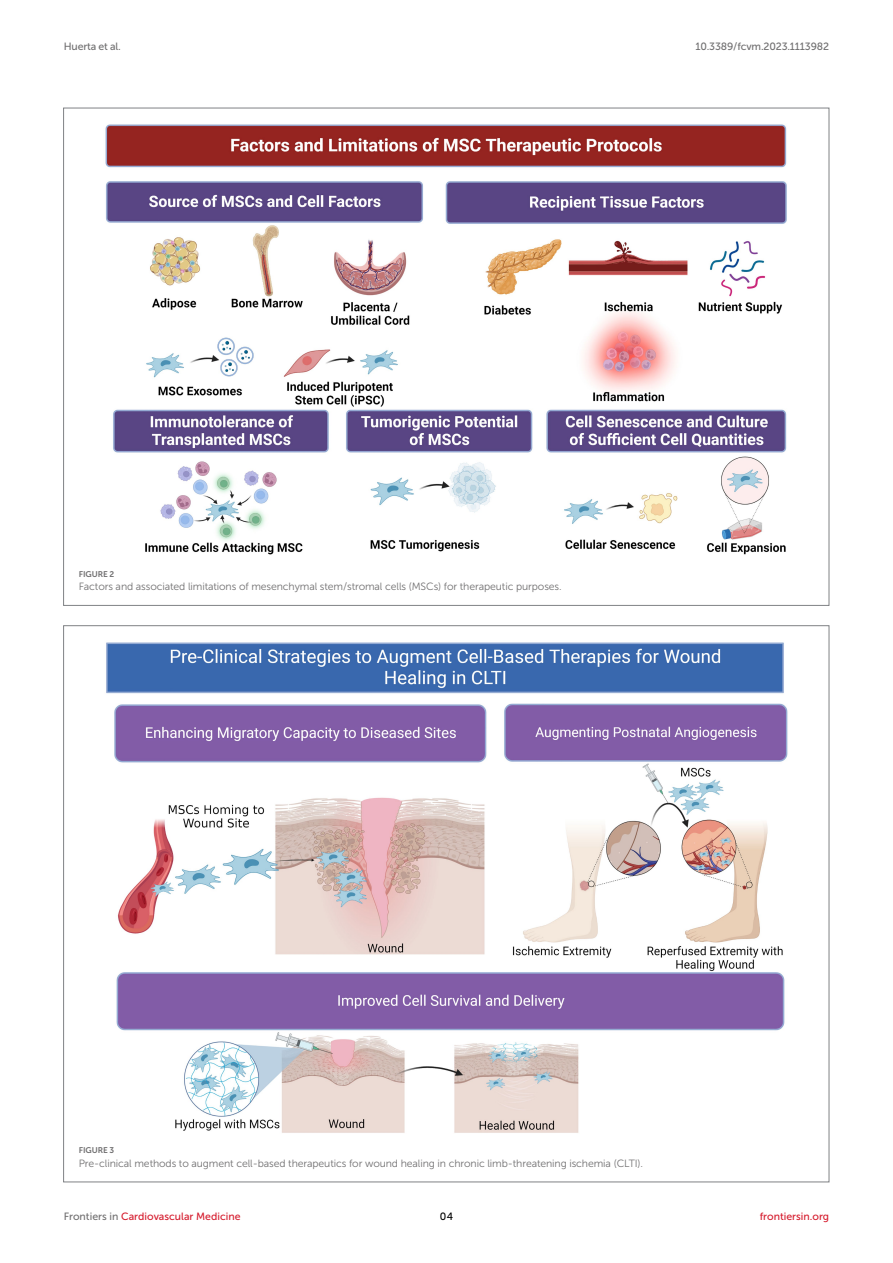
<style>
.page{position:relative;width:893px;height:1263px;background:#fff}
.page>*{position:absolute;margin:0;border:0;box-sizing:border-box;transform-origin:0 0}
.FIG_LEG{font:10.5px "Museo Sans 300";letter-spacing:-.01em;color:#706f70}
.t1{font:10.5px "Museo Sans 500";color:#d51a2c}
.t2{font:10.5px "Museo Sans 500";letter-spacing:-.015em;color:#706f70}
.t3{font:10.5px "Museo Sans 500";color:#000}
.FIG_HD{font:8.25px "Museo Sans 700";letter-spacing:-.01em;color:#706f70}
.s1{color:#706f70}
</style>
<div class="page">
<img style="left:105px;top:124px;width:682px;height:431px">
<img style="left:106px;top:642px;width:682px;height:491px">
<p class="t2" style="left:64px;top:41px;width:59px">Huerta et al.</p>
<p class="t2" style="left:695px;top:41px;width:135px">10.3389/fcvm.2023.1113982</p>
<p class="FIG_HD" style="left:79px;top:569px;width:37px">FIGURE 2</p>
<p class="FIG_LEG" style="left:79px;top:581px;width:484px">Factors and associated limitations of mesenchymal stem/stromal cells (MSCs) for therapeutic purposes.</p>
<p class="FIG_HD" style="left:79px;top:1146px;width:37px">FIGURE 3</p>
<p class="FIG_LEG" style="left:79px;top:1157px;width:566px">Pre-clinical methods to augment cell-based therapeutics for wound healing in chronic limb-threatening ischemia (CLTI).</p>
<p class="t1" style="left:64px;top:1211px;width:178px"><span class="s1">Frontiers in</span> Cardiovascular Medicine</p>
<p class="t3" style="left:440px;top:1211px;width:15px">04</p>
<p class="t1" style="left:760px;top:1211px;width:71px">frontiersin.org</p>
</div>
